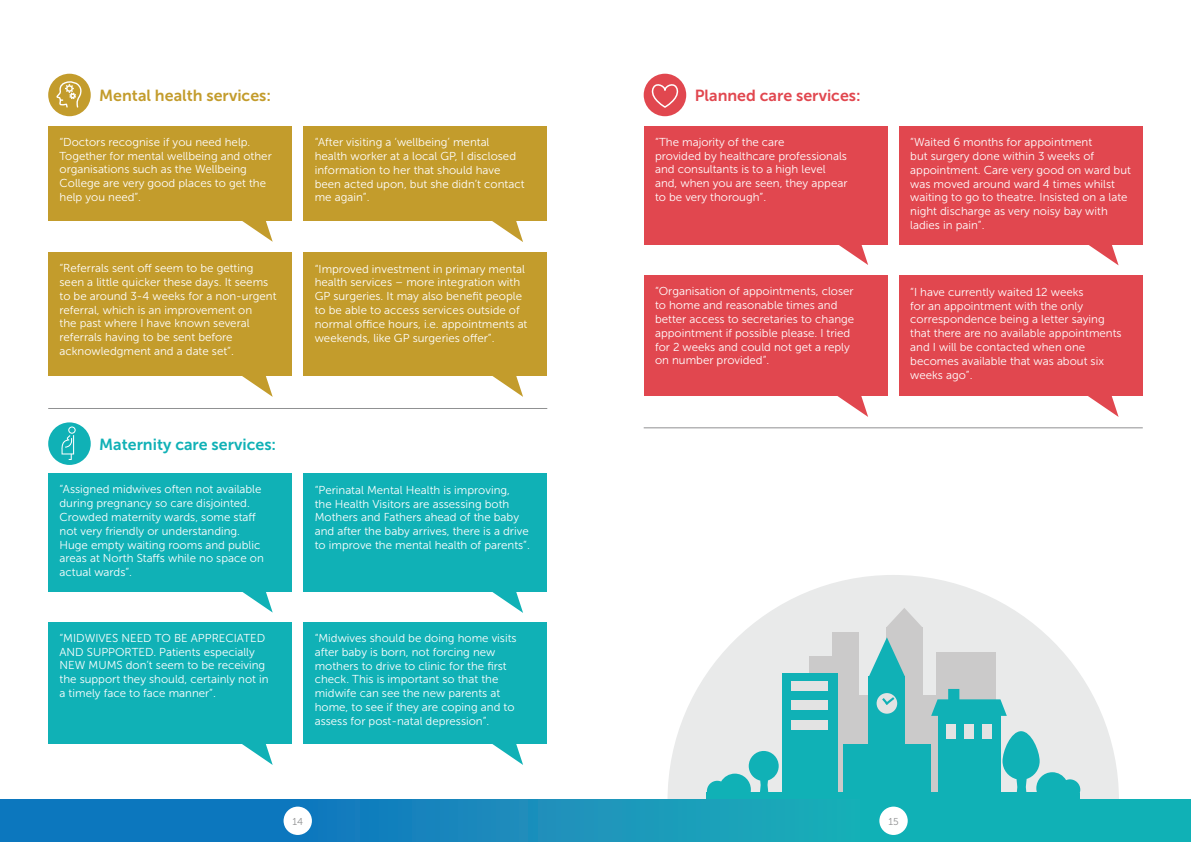
<style>
.page{position:relative;width:1191px;height:842px;background:#fff}
.page>*{position:absolute;margin:0;border:0;box-sizing:border-box;transform-origin:0 0}
.HEADING_2_-_AQUA{font:16px "Museo Sans 700";color:#10b1b6}
.HEADING_2_-_AQUA-2{font:16px "Museo Sans 700";color:#c39c2c}
.HEADING_2_-_AQUA-3{font:16px "Museo Sans 700";color:#e1474f}
.Body_copy_White{font:11.5px/13.8px "Museo Sans 300";color:#fff}
.t1{font:10px "Museo Sans 300";color:#909192}
</style>
<div class="page">
<svg style="left:667px;top:575px;width:452px;height:224px;fill:#e9eaea"></svg>
<svg style="left:242px;top:221px;width:31px;height:21px"></svg>
<svg style="left:492px;top:221px;width:31px;height:21px"></svg>
<svg style="left:242px;top:376px;width:31px;height:21px"></svg>
<svg style="left:492px;top:376px;width:31px;height:21px"></svg>
<div style="left:48px;top:126px;width:244px;height:95px;background:#c39c2c"></div>
<div style="left:48px;top:252px;width:244px;height:124px;background:#c39c2c"></div>
<div style="left:303px;top:126px;width:244px;height:95px;background:#c39c2c"></div>
<div style="left:303px;top:253px;width:244px;height:123px;background:#c39c2c"></div>
<svg style="left:242px;top:592px;width:31px;height:20px"></svg>
<svg style="left:816px;top:244px;width:52px;height:21px"></svg>
<svg style="left:492px;top:592px;width:31px;height:21px"></svg>
<svg style="left:1067px;top:244px;width:51px;height:21px"></svg>
<svg style="left:242px;top:744px;width:31px;height:21px"></svg>
<svg style="left:837px;top:396px;width:31px;height:21px"></svg>
<svg style="left:492px;top:744px;width:31px;height:21px"></svg>
<svg style="left:1088px;top:396px;width:30px;height:21px"></svg>
<div style="left:48px;top:473px;width:244px;height:119px;background:#10b1b6"></div>
<div style="left:643px;top:126px;width:244px;height:118px;background:#e1474f"></div>
<div style="left:48px;top:622px;width:244px;height:122px;background:#10b1b6"></div>
<div style="left:643px;top:275px;width:244px;height:121px;background:#e1474f"></div>
<div style="left:303px;top:474px;width:244px;height:118px;background:#10b1b6"></div>
<div style="left:899px;top:126px;width:243px;height:118px;background:#e1474f"></div>
<div style="left:303px;top:622px;width:244px;height:122px;background:#10b1b6"></div>
<div style="left:899px;top:276px;width:243px;height:120px;background:#e1474f"></div>
<div style="left:643px;top:74px;width:43px;height:42px;background:#e1474f;border-radius:50%"></div>
<svg style="left:651px;top:79px;width:29px;height:29px"></svg>
<hr style="left:48px;top:408px;width:499px;height:1px;background:#909192">
<hr style="left:643px;top:428px;width:499px;height:1px;background:#909192">
<div style="left:48px;top:74px;width:43px;height:42px;background:#c39c2c;border-radius:50%"></div>
<svg style="left:56px;top:81px;width:26px;height:27px"></svg>
<div style="left:48px;top:422px;width:43px;height:43px;background:#10b1b6;border-radius:50%"></div>
<svg style="left:61px;top:426px;width:15px;height:34px"></svg>
<div style="left:936px;top:652px;width:60px;height:149px;background:#cbcaca"></div>
<svg style="left:1002px;top:731px;width:78px;height:68px;background:#86d0d2"></svg>
<div style="left:832px;top:632px;width:27px;height:145px;background:#cbcaca"></div>
<svg style="left:707px;top:751px;width:71px;height:41px;background:#82ced1"></svg>
<div style="left:809px;top:656px;width:27px;height:145px;background:#cbcaca"></div>
<div style="left:832px;top:712px;width:116px;height:84px;background:#cbcaca"></div>
<div style="left:846px;top:695px;width:102px;height:33px;background:#cbcaca"></div>
<div style="left:886px;top:627px;width:36px;height:120px;background:#cbcaca"></div>
<svg style="left:886px;top:608px;width:36px;height:19px"></svg>
<div style="left:843px;top:761px;width:87px;height:36px;background:#10b1b6"></div>
<div style="left:843px;top:745px;width:87px;height:23px;background:#10b1b6"></div>
<div style="left:868px;top:677px;width:37px;height:120px;background:#10b1b6"></div>
<div style="left:876px;top:693px;width:21px;height:21px;background:#e3e3e3;border-radius:50%"></div>
<svg style="left:868px;top:637px;width:37px;height:40px"></svg>
<svg style="left:882px;top:697px;width:12px;height:8px"></svg>
<div style="left:782px;top:674px;width:55px;height:123px;background:#10b1b6"></div>
<div style="left:791px;top:681px;width:36px;height:9px;background:#e3e3e3"></div>
<div style="left:791px;top:701px;width:36px;height:9px;background:#e3e3e3"></div>
<div style="left:791px;top:720px;width:36px;height:9px;background:#e3e3e3"></div>
<div style="left:937px;top:710px;width:63px;height:87px;background:#10b1b6"></div>
<div style="left:946px;top:724px;width:10px;height:14px;background:#e3e3e3"></div>
<div style="left:964px;top:724px;width:9px;height:14px;background:#e3e3e3"></div>
<div style="left:981px;top:724px;width:10px;height:14px;background:#e3e3e3"></div>
<svg style="left:931px;top:689px;width:75px;height:27px"></svg>
<div style="left:706px;top:792px;width:369px;height:13px;background:#10b1b6"></div>
<div style="left:0;top:799px;width:1191px;height:43px;background:linear-gradient(to right,#106cc0,#16bdb5)"></div>
<div style="left:283px;top:807px;width:29px;height:28px;background:#fff;border-radius:50%"></div>
<div style="left:879px;top:807px;width:28px;height:28px;background:#fff;border-radius:50%"></div>
<p class="HEADING_2_-_AQUA-2" style="left:99px;top:87px;width:173px">Mental health services:</p>
<p class="Body_copy_White" style="left:60px;top:135px;width:214px">“Doctors recognise if you need help.<br>Together for mental wellbeing and other organisations such as the Wellbeing College are very good places to get the help you need”.</p>
<p class="Body_copy_White" style="left:60px;top:261px;width:218px">“Referrals sent off seem to be getting seen a little quicker these days. It seems to be around 3-4 weeks for a non-urgent referral, which is an improvement on<br>the past where I have known several referrals having to be sent before acknowledgment and a date set”.</p>
<p class="HEADING_2_-_AQUA" style="left:99px;top:436px;width:178px">Maternity care services:</p>
<p class="Body_copy_White" style="left:60px;top:483px;width:206px">“Assigned midwives often not available during pregnancy so care disjointed.<br>Crowded maternity wards, some staff not very friendly or understanding.<br>Huge empty waiting rooms and public areas at North Staffs while no space on actual wards”.</p>
<p class="Body_copy_White" style="left:60px;top:631px;width:211px">“MIDWIVES NEED TO BE APPRECIATED AND SUPPORTED. Patients especially NEW MUMS don’t seem to be receiving the support they should, certainly not in a timely face to face manner”.</p>
<p class="Body_copy_White" style="left:315px;top:135px;width:211px">“After visiting a ‘wellbeing’ mental health worker at a local GP, I disclosed information to her that should have been acted upon, but she didn’t contact me again”.</p>
<p class="Body_copy_White" style="left:315px;top:262px;width:214px">“Improved investment in primary mental health services – more integration with GP surgeries. It may also benefit people to be able to access services outside of normal office hours, i.e. appointments at weekends, like GP surgeries offer”.</p>
<p class="Body_copy_White" style="left:315px;top:483px;width:217px">“Perinatal Mental Health is improving, the Health Visitors are assessing both Mothers and Fathers ahead of the baby and after the baby arrives, there is a drive to improve the mental health of parents”.</p>
<p class="Body_copy_White" style="left:315px;top:631px;width:203px">“Midwives should be doing home visits after baby is born, not forcing new mothers to drive to clinic for the first check. This is important so that the midwife can see the new parents at home, to see if they are coping and to assess for post-natal depression”.</p>
<p class="HEADING_2_-_AQUA-3" style="left:694px;top:87px;width:167px">Planned care services:</p>
<p class="Body_copy_White" style="left:655px;top:135px;width:194px">“The majority of the care<br>provided by healthcare professionals and consultants is to a high level and, when you are seen, they appear to be very thorough”.</p>
<p class="Body_copy_White" style="left:655px;top:285px;width:201px">“Organisation of appointments, closer to home and reasonable times and better access to secretaries to change appointment if possible please. I tried for 2 weeks and could not get a reply on number provided”.</p>
<p class="Body_copy_White" style="left:910px;top:135px;width:222px">“Waited 6 months for appointment<br>but surgery done within 3 weeks of appointment. Care very good on ward but was moved around ward 4 times whilst waiting to go to theatre. Insisted on a late night discharge as very noisy bay with ladies in pain”.</p>
<p class="Body_copy_White" style="left:910px;top:285px;width:213px">“I have currently waited 12 weeks<br>for an appointment with the only correspondence being a letter saying that there are no available appointments and I will be contacted when one becomes available that was about six weeks ago”.</p>
<p class="t1" style="left:292px;top:816px;width:12px">14</p>
<p class="t1" style="left:888px;top:816px;width:12px">15</p>
</div>
